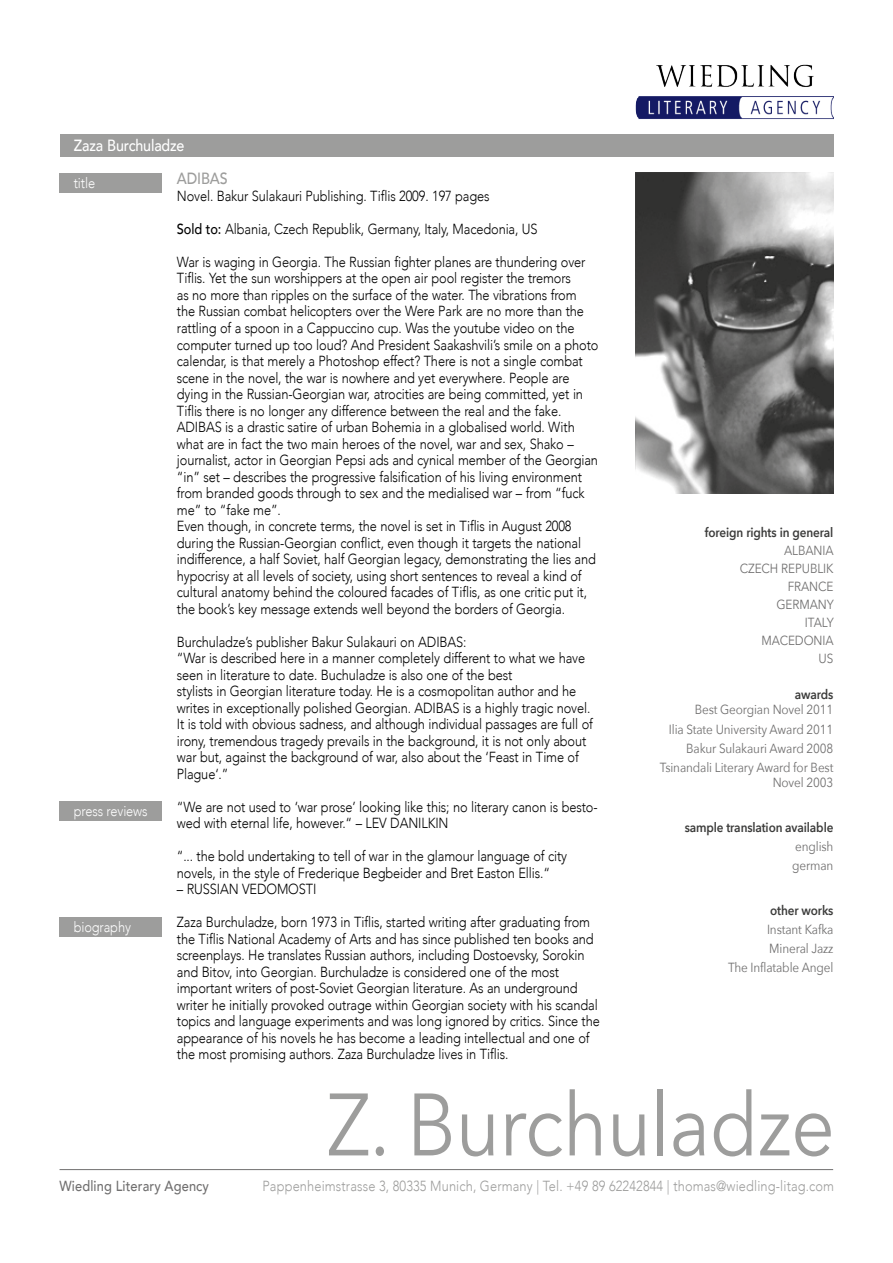
<style>
.page{position:relative;width:893px;height:1263px;background:#fff}
.page>*{position:absolute;margin:0;border:0;box-sizing:border-box;transform-origin:0 0}
.t1{font:87.45px "Avenir Next";letter-spacing:-.01em;color:#9d9d9c;scale:.88 1}
.t2{font:500 16.2px "Avenir";letter-spacing:-.01em;color:#fff;scale:.88 1}
.t3{font:500 16.2px "Avenir";letter-spacing:-.01em;color:#9d9d9c;scale:.88 1}
.t4{font:300 14.55px/16.5px "Avenir";letter-spacing:-.01em;color:#000;scale:.88 1}
.t5{font:300 14.55px "Avenir";letter-spacing:.01em;color:#9d9d9c;scale:.88 1}
.t6{font:300 14.55px "Avenir";letter-spacing:-.01em;color:#fff;scale:.88 1}
.t7{font:500 14.55px "Avenir";letter-spacing:.01em;color:#706f6f;scale:.88 1}
.t8{font:13.2px/18px "Avenir Next";letter-spacing:-.01em;color:#706f6f;text-align:right;scale:.89 1}
.t9{font:600 13.2px "Avenir Next";letter-spacing:-.01em;color:#3c3c3b;scale:.89 1}
.s1{font-weight:500}
</style>
<div class="page">
<img style="left:629px;top:64px;width:204px;height:71px">
<div style="left:60px;top:135px;width:773px;height:22px;background:#9d9d9c"></div>
<div style="left:60px;top:917px;width:102px;height:19px;background:#9d9d9c"></div>
<div style="left:60px;top:173px;width:102px;height:20px;background:#9d9d9c"></div>
<div style="left:60px;top:801px;width:102px;height:20px;background:#9d9d9c"></div>
<hr style="left:60px;top:1169px;width:773px;height:1px;background:#706f6f">
<img style="left:636px;top:173px;width:197px;height:321px">
<p class="t2" style="left:74px;top:131px;width:127px">Zaza Burchuladze</p>
<p class="t6" style="left:74px;top:174px;width:26px">title</p>
<p class="t6" style="left:74px;top:802px;width:85px">press reviews</p>
<p class="t6" style="left:74px;top:918px;width:66px">biography</p>
<p class="t3" style="left:177px;top:165px;width:59px">ADIBAS</p>
<p class="t4" style="left:177px;top:188px;width:357px">Novel. Bakur Sulakauri Publishing. Tiflis 2009. 197 pages</p>
<p class="t4" style="left:177px;top:221px;width:411px"><span class="s1">Sold to:</span> Albania, Czech Republik, Germany, Italy, Macedonia, US</p>
<p class="t4" style="left:177px;top:254px;width:480px">War is waging in Georgia. The Russian fighter planes are thundering over Tiflis. Yet the sun worshippers at the open air pool register the tremors<br>as no more than ripples on the surface of the water. The vibrations from the Russian combat helicopters over the Were Park are no more than the rattling of a spoon in a Cappuccino cup. Was the youtube video on the computer turned up too loud? And President Saakashvili’s smile on a photo calendar, is that merely a Photoshop effect? There is not a single combat scene in the novel, the war is nowhere and yet everywhere. People are dying in the Russian-Georgian war, atrocities are being committed, yet in Tiflis there is no longer any difference between the real and the fake.<br>ADIBAS is a drastic satire of urban Bohemia in a globalised world. With what are in fact the two main heroes of the novel, war and sex, Shako – journalist, actor in Georgian Pepsi ads and cynical member of the Georgian “in” set – describes the progressive falsification of his living environment from branded goods through to sex and the medialised war – from “fuck me” to “fake me”.<br>Even though, in concrete terms, the novel is set in Tiflis in August 2008 during the Russian-Georgian conflict, even though it targets the national indifference, a half Soviet, half Georgian legacy, demonstrating the lies and hypocrisy at all levels of society, using short sentences to reveal a kind of cultural anatomy behind the coloured facades of Tiflis, as one critic put it, the book’s key message extends well beyond the borders of Georgia.</p>
<p class="t4" style="left:177px;top:633px;width:474px">Burchuladze’s publisher Bakur Sulakauri on ADIBAS:<br>“War is described here in a manner completely different to what we have seen in literature to date. Buchuladze is also one of the best<br>stylists in Georgian literature today. He is a cosmopolitan author and he writes in exceptionally polished Georgian. ADIBAS is a highly tragic novel.<br>It is told with obvious sadness, and although individual passages are full of irony, tremendous tragedy prevails in the background, it is not only about war but, against the background of war, also about the ‘Feast in Time of Plague‘.”</p>
<p class="t4" style="left:177px;top:798px;width:480px">“We are not used to ‘war prose’ looking like this; no literary canon is besto&shy;wed with eternal life, however.“ – LEV DANILKIN</p>
<p class="t4" style="left:177px;top:848px;width:445px">“... the bold undertaking to tell of war in the glamour language of city novels, in the style of Frederique Begbeider and Bret Easton Ellis.“</p>
<p class="t4" style="left:177px;top:881px;width:160px">– RUSSIAN VEDOMOSTI</p>
<p class="t4" style="left:177px;top:914px;width:482px">Zaza Burchuladze, born 1973 in Tiflis, started writing after graduating from the Tiflis National Academy of Arts and has since published ten books and screenplays. He translates Russian authors, including Dostoevsky, Sorokin and Bitov, into Georgian. Burchuladze is considered one of the most important writers of post-Soviet Georgian literature. As an underground writer he initially provoked outrage within Georgian society with his scandal topics and language experiments and was long ignored by critics. Since the appearance of his novels he has become a leading intellectual and one of the most promising authors. Zaza Burchuladze lives in Tiflis.</p>
<p class="t9" style="left:705px;top:521px;width:146px">foreign rights in general</p>
<p class="t8" style="left:740px;top:541px;width:107px">ALBANIA<br>CZECH REPUBLIK<br>FRANCE<br>GERMANY<br>ITALY<br>MACEDONIA<br>US</p>
<p class="t9" style="left:795px;top:683px;width:45px">awards</p>
<p class="t8" style="left:660px;top:700px;width:196px;line-height:19.2px">Best Georgian Novel 2011<br>Ilia State University Award 2011<br>Bakur Sulakauri Award 2008<br>Tsinandali Literary Award for Best</p>
<p class="t8" style="left:773px;top:773px;width:70px">Novel 2003</p>
<p class="t9" style="left:685px;top:816px;width:169px">sample translation available</p>
<p class="t8" style="left:792px;top:836px;width:48px;line-height:19.2px;text-align:left">english german</p>
<p class="t9" style="left:770px;top:899px;width:73px">other works</p>
<p class="t8" style="left:728px;top:919px;width:120px;line-height:19.2px">Instant Kafka<br>Mineral Jazz<br>The Inflatable Angel</p>
<h1 class="t1" style="left:327px;top:1051px;width:579px">Z. Burchuladze</h1>
<p class="t7" style="left:60px;top:1173px;width:171px">Wiedling Literary Agency</p>
<p class="t5" style="left:262px;top:1177px;width:651px">Pappenheimstrasse 3, 80335 Munich, Germany | Tel. +49 89 62242844 | thomas@wiedling-litag.com</p>
</div>
